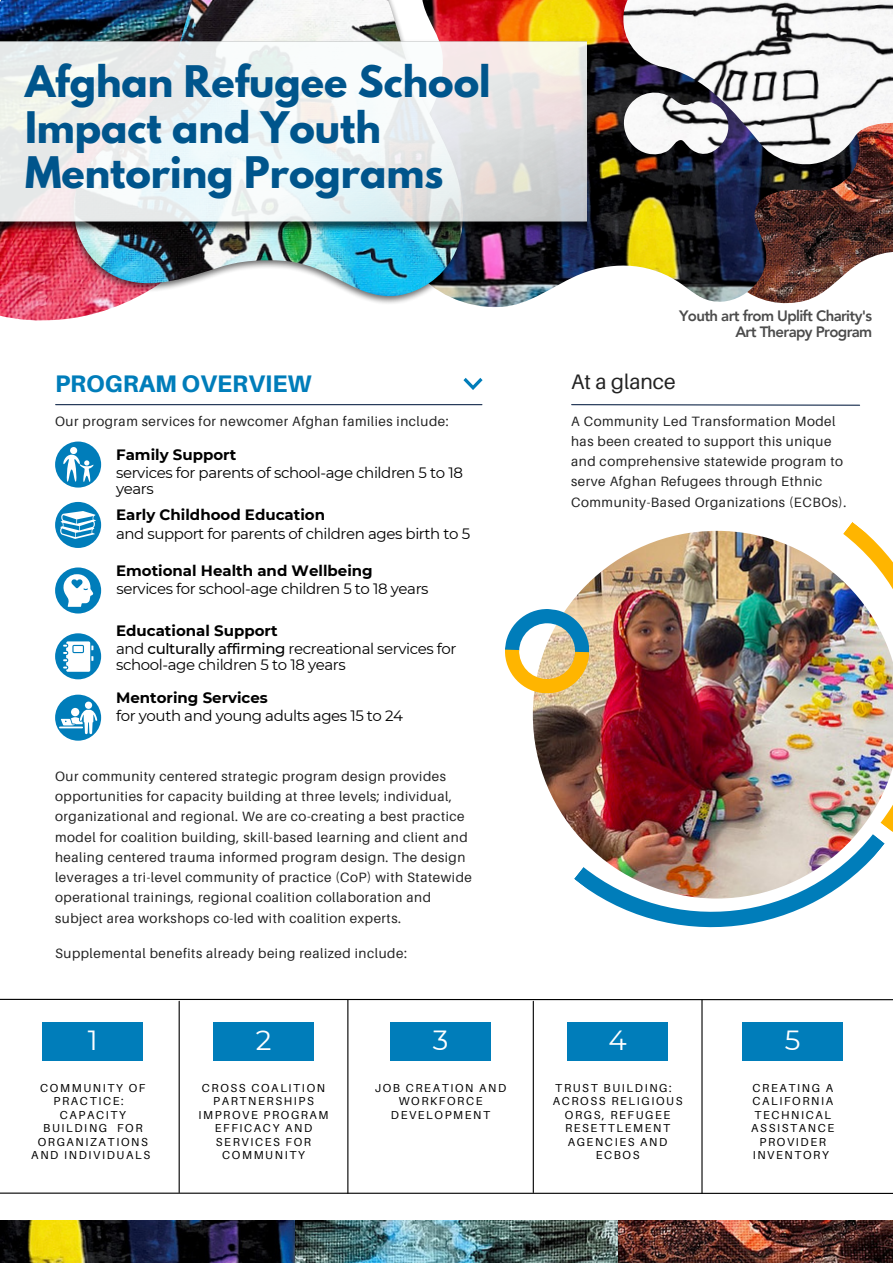
<style>
.page{position:relative;width:893px;height:1264px;background:#fff}
.page>*{position:absolute;margin:0;border:0;box-sizing:border-box;transform-origin:0 0}
.t1{font:700 38.55px/45.8px "League Spartan";color:#00558c}
.t2{font:27.6px "Montserrat";color:#fff}
.t3{font:800 24px "Aileron";color:#007dba}
.t4{font:21px "Aileron";color:#222}
.t5{font:15px/15.8px "Montserrat";letter-spacing:-.025em;color:#000}
.t6{font:700 15px "Montserrat";color:#000}
.t7{font:800 15px/15.8px "Avenir LT Pro";letter-spacing:-.045em;color:#2b2b2b;text-align:right}
.t8{font:13.5px/20.2px "Aileron";letter-spacing:.04em;color:#222}
.t9{font:11.55px/13.5px "Aileron";letter-spacing:.14em;color:#000;text-align:center}
.s1{font-weight:500}
</style>
<div class="page">
<img style="left:0;top:0;width:73px;height:321px">
<img style="left:863px;top:166px;width:29px;height:95px">
<img style="left:473px;top:0;width:390px;height:308px">
<img style="left:55px;top:0;width:418px;height:318px">
<img style="left:65px;top:0;width:401px;height:299px">
<img style="left:616px;top:0;width:276px;height:166px">
<img style="left:0;top:34px;width:586px;height:220px">
<div style="left:55px;top:441px;width:46px;height:46px;background:#007dba;border-radius:50%"></div>
<div style="left:70px;top:447px;width:7px;height:7px;background:#fff;border-radius:50%"></div>
<svg style="left:62px;top:454px;width:32px;height:28px"></svg>
<div style="left:55px;top:502px;width:46px;height:46px;background:#007dba;border-radius:50%"></div>
<svg style="left:60px;top:511px;width:36px;height:28px"></svg>
<div style="left:55px;top:567px;width:46px;height:46px;background:#007dba;border-radius:50%"></div>
<svg style="left:63px;top:574px;width:30px;height:33px"></svg>
<div style="left:55px;top:694px;width:46px;height:46px;background:#007dba;border-radius:50%"></div>
<div style="left:85px;top:701px;width:7px;height:8px;background:#fff;border-radius:50%"></div>
<svg style="left:61px;top:709px;width:36px;height:25px"></svg>
<hr style="left:59px;top:726px;width:24px;height:2px;background:#fff">
<div style="left:55px;top:633px;width:46px;height:46px;background:#007dba;border-radius:50%"></div>
<svg style="left:63px;top:641px;width:30px;height:30px"></svg>
<svg style="left:573px;top:898px;width:311px;height:118px"></svg>
<img style="left:533px;top:531px;width:352px;height:367px">
<img style="left:717px;top:522px;width:175px;height:310px">
<svg style="left:505px;top:607px;width:85px;height:87px"></svg>
<hr style="left:0;top:998px;width:892px;height:2px;background:#000">
<hr style="left:0;top:1192px;width:892px;height:1px;background:#000">
<hr style="left:179px;top:1001px;width:1px;height:191px;background:#000">
<hr style="left:347px;top:999px;width:1px;height:194px;background:#000">
<hr style="left:532px;top:1001px;width:2px;height:191px;background:#000">
<hr style="left:701px;top:999px;width:1px;height:194px;background:#000">
<div style="left:43px;top:1022px;width:100px;height:38px;background:#007dba"></div>
<div style="left:213px;top:1022px;width:101px;height:38px;background:#007dba"></div>
<div style="left:390px;top:1022px;width:101px;height:38px;background:#007dba"></div>
<div style="left:567px;top:1022px;width:100px;height:38px;background:#007dba"></div>
<div style="left:742px;top:1022px;width:101px;height:38px;background:#007dba"></div>
<img style="left:0;top:1220px;width:518px;height:42px">
<img style="left:518px;top:1220px;width:374px;height:42px">
<hr style="left:56px;top:404px;width:426px;height:1px;background:#13294b">
<svg style="left:463px;top:378px;width:19px;height:12px"></svg>
<svg style="left:571px;top:404px;width:289px;height:2px"></svg>
<p class="t1" style="left:25px;top:63px;width:467px">Afghan Refugee School<br>Impact and Youth<br>Mentoring Programs</p>
<p class="t3" style="left:55px;top:369px;width:258px">PROGRAM OVERVIEW</p>
<p class="t8" style="left:55px;top:411px;width:395px">Our program services for newcomer Afghan families include:</p>
<p class="t6" style="left:116px;top:445px;width:122px">Family Support</p>
<p class="t5" style="left:116px;top:465px;width:348px">services for parents of school-age children 5 to 18 years</p>
<p class="t6" style="left:116px;top:505px;width:210px">Early Childhood Education</p>
<p class="t5" style="left:116px;top:525px;width:355px">and support for parents of children ages birth to 5</p>
<p class="t6" style="left:116px;top:561px;width:258px">Emotional Health and Wellbeing</p>
<p class="t5" style="left:116px;top:581px;width:313px">services for school-age children 5 to 18 years</p>
<p class="t6" style="left:116px;top:621px;width:163px">Educational Support</p>
<p class="t5" style="left:116px;top:641px;width:342px">and <span class="s1">culturally affirming</span> recreational services for school-age children 5 to 18 years</p>
<p class="t6" style="left:116px;top:688px;width:153px">Mentoring Services</p>
<p class="t5" style="left:116px;top:708px;width:288px">for youth and young adults ages 15 to 24</p>
<p class="t8" style="left:55px;top:765px;width:418px">Our community centered strategic program design provides opportunities for capacity building at three levels; individual, organizational and regional. We are co-creating a best practice model for coalition building, skill-based learning and client and healing centered trauma informed program design. The design leverages a tri-level community of practice (CoP) with Statewide operational trainings, regional coalition collaboration and subject area workshops co-led with coalition experts.</p>
<p class="t8" style="left:55px;top:942px;width:353px">Supplemental benefits already being realized include:</p>
<p class="t7" style="left:679px;top:309px;width:195px">Youth art from Uplift Charity's<br>Art Therapy Program</p>
<p class="t4" style="left:571px;top:369px;width:106px">At a glance</p>
<p class="t8" style="left:571px;top:410px;width:277px">A Community Led Transformation Model has been created to support this unique and comprehensive statewide program to serve Afghan Refugees through Ethnic Community-Based Organizations (ECBOs).</p>
<p class="t2" style="left:88px;top:1023px;width:11px">1</p>
<p class="t2" style="left:256px;top:1023px;width:17px">2</p>
<p class="t2" style="left:433px;top:1023px;width:17px">3</p>
<p class="t2" style="left:608px;top:1023px;width:20px">4</p>
<p class="t2" style="left:784px;top:1023px;width:17px">5</p>
<p class="t9" style="left:31px;top:1080px;width:120px">COMMUNITY OF<br>PRACTICE:<br>CAPACITY<br>BUILDING FOR<br>ORGANIZATIONS<br>AND INDIVIDUALS</p>
<p class="t9" style="left:555px;top:1080px;width:118px">TRUST BUILDING:</p>
<p class="t9" style="left:198px;top:1080px;width:132px">CROSS COALITION<br>PARTNERSHIPS<br>IMPROVE PROGRAM<br>EFFICACY AND<br>SERVICES FOR<br>COMMUNITY</p>
<p class="t9" style="left:375px;top:1080px;width:133px">JOB CREATION AND<br>WORKFORCE<br>DEVELOPMENT</p>
<p class="t9" style="left:552px;top:1094px;width:131px">ACROSS RELIGIOUS</p>
<p class="t9" style="left:565px;top:1107px;width:107px">ORGS, REFUGEE</p>
<p class="t9" style="left:565px;top:1121px;width:107px">RESETTLEMENT</p>
<p class="t9" style="left:567px;top:1134px;width:101px">AGENCIES AND</p>
<p class="t9" style="left:595px;top:1148px;width:45px">ECBOS</p>
<p class="t9" style="left:751px;top:1080px;width:84px">CREATING A<br>CALIFORNIA<br>TECHNICAL<br>ASSISTANCE<br>PROVIDER<br>INVENTORY</p>
</div>
